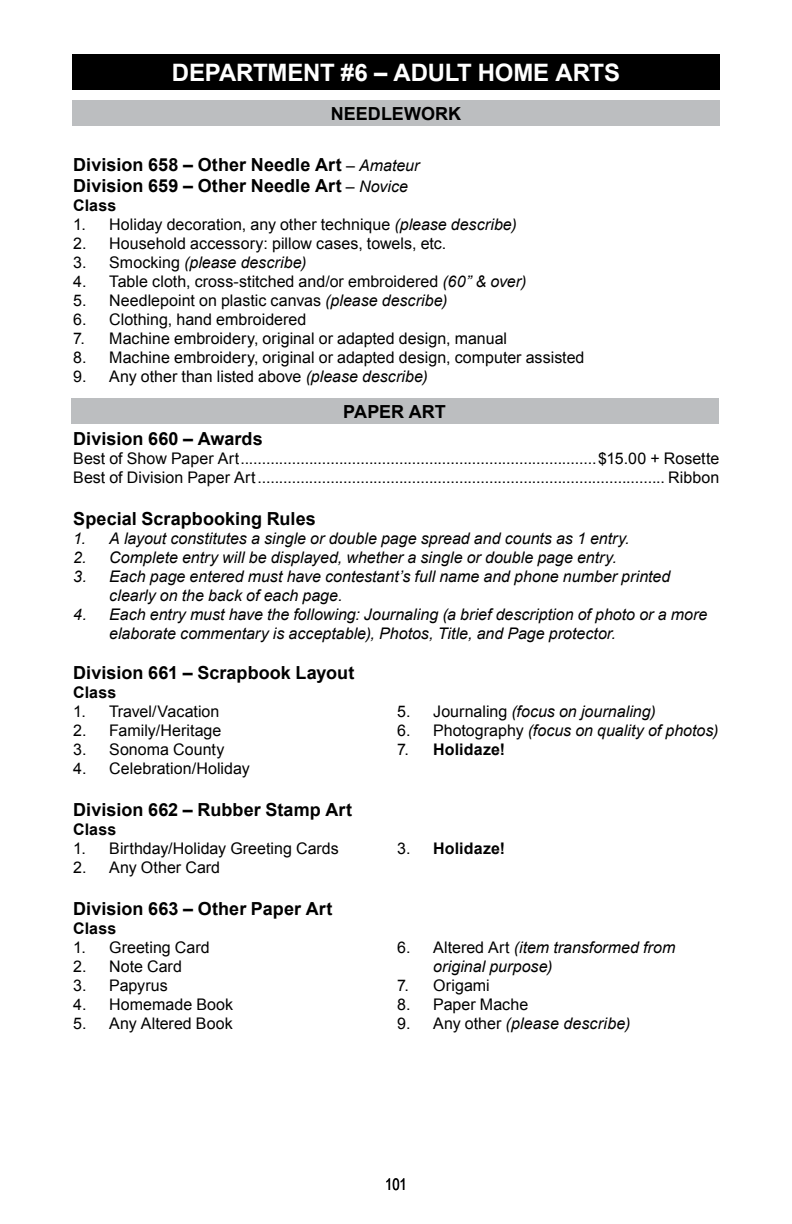
<style>
.page{position:relative;width:792px;height:1224px;background:#fff}
.page>*{position:absolute;margin:0;border:0;box-sizing:border-box;transform-origin:0 0}
.t1{font:700 24px "Arial";letter-spacing:-.01em;color:#fff}
.t2{font:700 18px/21px "Arial";letter-spacing:.005em;color:#000}
.t3{font:16px/19px "Arial";color:#000}
.t4{font:italic 16px/19px "Arial";color:#000}
.t5{font:700 16px "Arial";letter-spacing:.01em;color:#000}
.t6{font:16px "Arial Narrow";color:#000}
.s1{font-weight:400;font-style:italic;font-size:16px}
.s2{font-style:italic}
.s3{font-style:normal}
.s4{font-weight:400}
</style>
<div class="page">
<div style="left:72px;top:54px;width:648px;height:36px;background:#000"></div>
<div style="left:72px;top:100px;width:648px;height:26px;background:#bcbec0"></div>
<div style="left:71px;top:399px;width:648px;height:25px;background:#bcbec0"></div>
<h1 class="t1" style="left:172px;top:57px;width:450px">DEPARTMENT #6 – ADULT HOME ARTS</h1>
<p class="t2" style="left:331px;top:103px;width:132px">NEEDLEWORK</p>
<p class="t2" style="left:73px;top:155px;width:348px">Division 658 – Other Needle Art <span class="s1">– Amateur<br></span>Division 659 – Other Needle Art <span class="s1">– Novice</span></p>
<p class="t5" style="left:73px;top:195px;width:45px">Class</p>
<p class="t3" style="left:73px;top:215px;width:445px">1. Holiday decoration, any other technique <span class="s2">(please describe)</span></p>
<p class="t3" style="left:73px;top:234px;width:375px">2. Household accessory: pillow cases, towels, etc.</p>
<p class="t4" style="left:73px;top:253px;width:235px"><span class="s3">3. Smocking</span> (please describe)</p>
<p class="t3" style="left:73px;top:272px;width:455px">4. Table cloth, cross-stitched and/or embroidered <span class="s2">(60” &amp; over)</span></p>
<p class="t3" style="left:73px;top:291px;width:376px">5. Needlepoint on plastic canvas <span class="s2">(please describe)</span></p>
<p class="t3" style="left:73px;top:310px;width:235px">6. Clothing, hand embroidered</p>
<p class="t3" style="left:73px;top:329px;width:435px">7. Machine embroidery, original or adapted design, manual</p>
<p class="t3" style="left:73px;top:348px;width:513px">8. Machine embroidery, original or adapted design, computer assisted</p>
<p class="t3" style="left:73px;top:367px;width:356px">9. Any other than listed above <span class="s2">(please describe)</span></p>
<p class="t2" style="left:343px;top:402px;width:104px">PAPER ART</p>
<p class="t2" style="left:73px;top:429px;width:191px">Division 660 – Awards</p>
<p class="t3" style="left:73px;top:449px;width:648px">Best of Show Paper Art...................................................................................$15.00 + Rosette<br>Best of Division Paper Art............................................................................................... Ribbon</p>
<p class="t2" style="left:73px;top:509px;width:244px">Special Scrapbooking Rules</p>
<p class="t4" style="left:73px;top:529px;width:558px">1. A layout constitutes a single or double page spread and counts as 1 entry.</p>
<p class="t4" style="left:73px;top:548px;width:545px">2. Complete entry will be displayed, whether a single or double page entry.</p>
<p class="t4" style="left:109px;top:567px;width:563px;text-indent:-36px">3. Each page entered must have contestant’s full name and phone number printed clearly on the back of each page.</p>
<p class="t4" style="left:109px;top:605px;width:600px;text-indent:-36px">4. Each entry must have the following: Journaling (a brief description of photo or a more elaborate commentary is acceptable), Photos, Title, and Page protector.</p>
<p class="t2" style="left:73px;top:663px;width:283px">Division 661 – Scrapbook Layout</p>
<p class="t5" style="left:73px;top:682px;width:45px">Class</p>
<p class="t3" style="left:73px;top:702px;width:148px">1. Travel/Vacation</p>
<p class="t4" style="left:397px;top:702px;width:260px"><span class="s3">5. Journaling</span> (focus on journaling)</p>
<p class="t3" style="left:73px;top:721px;width:150px">2. Family/Heritage</p>
<p class="t4" style="left:397px;top:721px;width:323px"><span class="s3">6. Photography</span> (focus on quality of photos)</p>
<p class="t3" style="left:73px;top:740px;width:153px">3. Sonoma County</p>
<p class="t5" style="left:397px;top:739px;width:110px"><span class="s4">7.</span> Holidaze!</p>
<p class="t3" style="left:73px;top:759px;width:178px">4. Celebration/Holiday</p>
<p class="t2" style="left:73px;top:800px;width:281px">Division 662 – Rubber Stamp Art</p>
<p class="t5" style="left:73px;top:819px;width:45px">Class</p>
<p class="t3" style="left:73px;top:839px;width:267px">1. Birthday/Holiday Greeting Cards</p>
<p class="t5" style="left:397px;top:838px;width:110px"><span class="s4">3.</span> Holidaze!</p>
<p class="t3" style="left:73px;top:858px;width:148px">2. Any Other Card</p>
<p class="t2" style="left:73px;top:899px;width:261px">Division 663 – Other Paper Art</p>
<p class="t5" style="left:73px;top:918px;width:45px">Class</p>
<p class="t3" style="left:73px;top:938px;width:138px">1. Greeting Card</p>
<p class="t4" style="left:397px;top:938px;width:280px"><span class="s3">6. Altered Art</span> (item transformed from</p>
<p class="t3" style="left:73px;top:957px;width:110px">2. Note Card</p>
<p class="t4" style="left:433px;top:957px;width:121px">original purpose)</p>
<p class="t3" style="left:73px;top:976px;width:96px">3. Papyrus</p>
<p class="t3" style="left:397px;top:976px;width:94px">7. Origami</p>
<p class="t3" style="left:73px;top:995px;width:161px">4. Homemade Book</p>
<p class="t3" style="left:397px;top:995px;width:133px">8. Paper Mache</p>
<p class="t3" style="left:73px;top:1014px;width:161px">5. Any Altered Book</p>
<p class="t4" style="left:397px;top:1014px;width:235px"><span class="s3">9. Any other</span> (please describe)</p>
<p class="t6" style="left:385px;top:1172px;width:23px">101</p>
</div>
